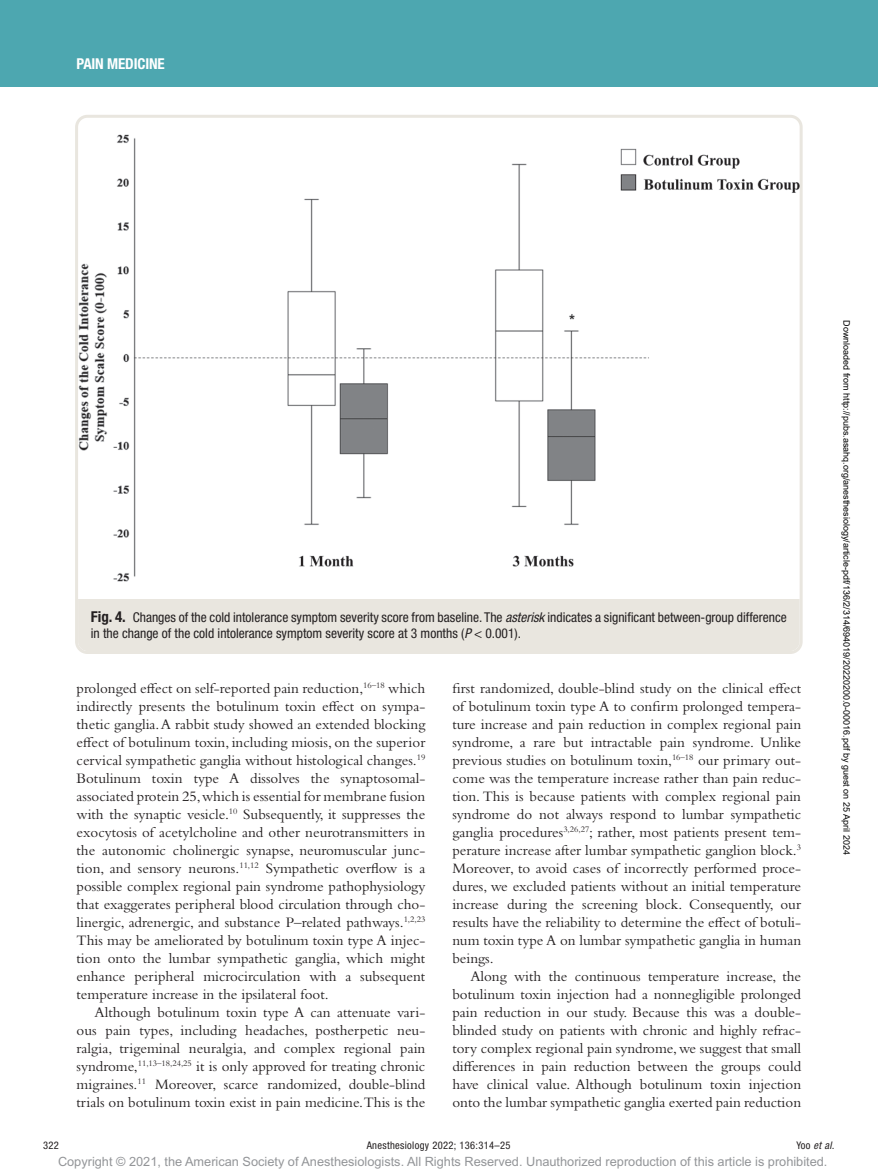
<style>
.page{position:relative;width:878px;height:1175px;background:#fff}
.page>*{position:absolute;margin:0;border:0;box-sizing:border-box;transform-origin:0 0}
.t1{font:15px/18px "Bembo Std";color:#231f20;text-align:justify}
.t2{font:700 condensed 15px "Helvetica Neue LT Std";letter-spacing:-.01em;color:#fff}
.t3{font:condensed 13.5px/15.8px "Helvetica Neue LT Std";color:#231f20}
.t4{font:12.75px "Arial MT Std";color:#939598}
.t5{font:condensed 10.5px "Helvetica Neue LT Std";letter-spacing:.03em;color:#231f20}
.t6{font:italic condensed 10.5px "Helvetica Neue LT Std";color:#231f20}
.t7{font:9px "Arial";color:#000}
.s1{font-weight:700;font-size:15px}
.s2{font-style:italic}
.s3{font-style:normal}
</style>
<div class="page">
<div style="left:0;top:0;width:878px;height:86px;background:#4da7b0"></div>
<img style="left:79px;top:134px;width:719px;height:448px">
<div style="left:78px;top:599px;width:721px;height:52px;background:#e9e6df"></div>
<div style="left:75px;top:115px;width:727px;height:539px;border:3px solid #e9e6df;border-radius:11px"></div>
<p class="t2" style="left:77px;top:54px;width:90px">PAIN MEDICINE</p>
<p class="t3" style="left:91px;top:609px;width:697px"><span class="s1">Fig. 4.</span> Changes of the cold intolerance symptom severity score from baseline. The <span class="s2">asterisk</span> indicates a significant between-group difference in the change of the cold intolerance symptom severity score at 3 months (<span class="s2">P</span> &lt; 0.001).</p>
<p class="t1" style="left:77px;top:678px;width:350px">prolonged effect on self-reported pain reduction,<sup>16–18</sup> which indirectly presents the botulinum toxin effect on sympa&shy;thetic ganglia. A rabbit study showed an extended blocking effect of botulinum toxin, including miosis, on the superior cervical sympathetic ganglia without histological changes.<sup>19<br></sup>Botulinum toxin type A dissolves the synaptosomal&shy;associated protein 25, which is essential for membrane fusion with the synaptic vesicle.<sup>10</sup> Subsequently, it suppresses the exocytosis of acetylcholine and other neurotransmitters in the autonomic cholinergic synapse, neuromuscular junc&shy;tion, and sensory neurons.<sup>11,12</sup> Sympathetic overflow is a possible complex regional pain syndrome pathophysiology that exaggerates peripheral blood circulation through cho&shy;linergic, adrenergic, and substance P–related pathways.<sup>1,2,23<br></sup>This may be ameliorated by botulinum toxin type A injec&shy;tion onto the lumbar sympathetic ganglia, which might enhance peripheral microcirculation with a subsequent temperature increase in the ipsilateral foot.</p>
<p class="t1" style="left:77px;top:1002px;width:350px;text-indent:18px">Although botulinum toxin type A can attenuate vari&shy;ous pain types, including headaches, postherpetic neu&shy;ralgia, trigeminal neuralgia, and complex regional pain syndrome,<sup>11,13–18,24,25</sup> it is only approved for treating chronic migraines.<sup>11</sup> Moreover, scarce randomized, double-blind trials on botulinum toxin exist in pain medicine.This is the</p>
<p class="t1" style="left:452px;top:678px;width:350px">first randomized, double-blind study on the clinical effect of botulinum toxin type A to confirm prolonged tempera&shy;ture increase and pain reduction in complex regional pain syndrome, a rare but intractable pain syndrome. Unlike previous studies on botulinum toxin,<sup>16–18</sup> our primary out&shy;come was the temperature increase rather than pain reduc&shy;tion. This is because patients with complex regional pain syndrome do not always respond to lumbar sympathetic ganglia procedures<sup>3,26,27</sup>; rather, most patients present tem&shy;perature increase after lumbar sympathetic ganglion block.<sup>3<br></sup>Moreover, to avoid cases of incorrectly performed proce&shy;dures, we excluded patients without an initial temperature increase during the screening block. Consequently, our results have the reliability to determine the effect of botuli&shy;num toxin type A on lumbar sympathetic ganglia in human beings.</p>
<p class="t1" style="left:452px;top:966px;width:350px;text-indent:18px">Along with the continuous temperature increase, the botulinum toxin injection had a nonnegligible prolonged pain reduction in our study. Because this was a double&shy;blinded study on patients with chronic and highly refrac&shy;tory complex regional pain syndrome, we suggest that small differences in pain reduction between the groups could have clinical value. Although botulinum toxin injection onto the lumbar sympathetic ganglia exerted pain reduction</p>
<p class="t7" style="left:850px;top:320px;width:536px;rotate:90deg">Downloaded from http://pubs.asahq.org/anesthesiology/article-pdf/136/2/314/694019/20220200.0-00016.pdf by guest on 25 April 2024</p>
<p class="t5" style="left:43px;top:1139px;width:174px">322 A</p>
<p class="t5" style="left:372px;top:1139px;width:140px">nesthesiology 2022; 136:314–25</p>
<p class="t6" style="left:796px;top:1139px;width:39px"><span class="s3">Yoo</span> et al.</p>
<p class="t4" style="left:58px;top:1154px;width:771px">Copyright © 2021, the American Society of Anesthesiologists. All Rights Reserved. Unauthorized reproduction of this article is prohibited.</p>
</div>
